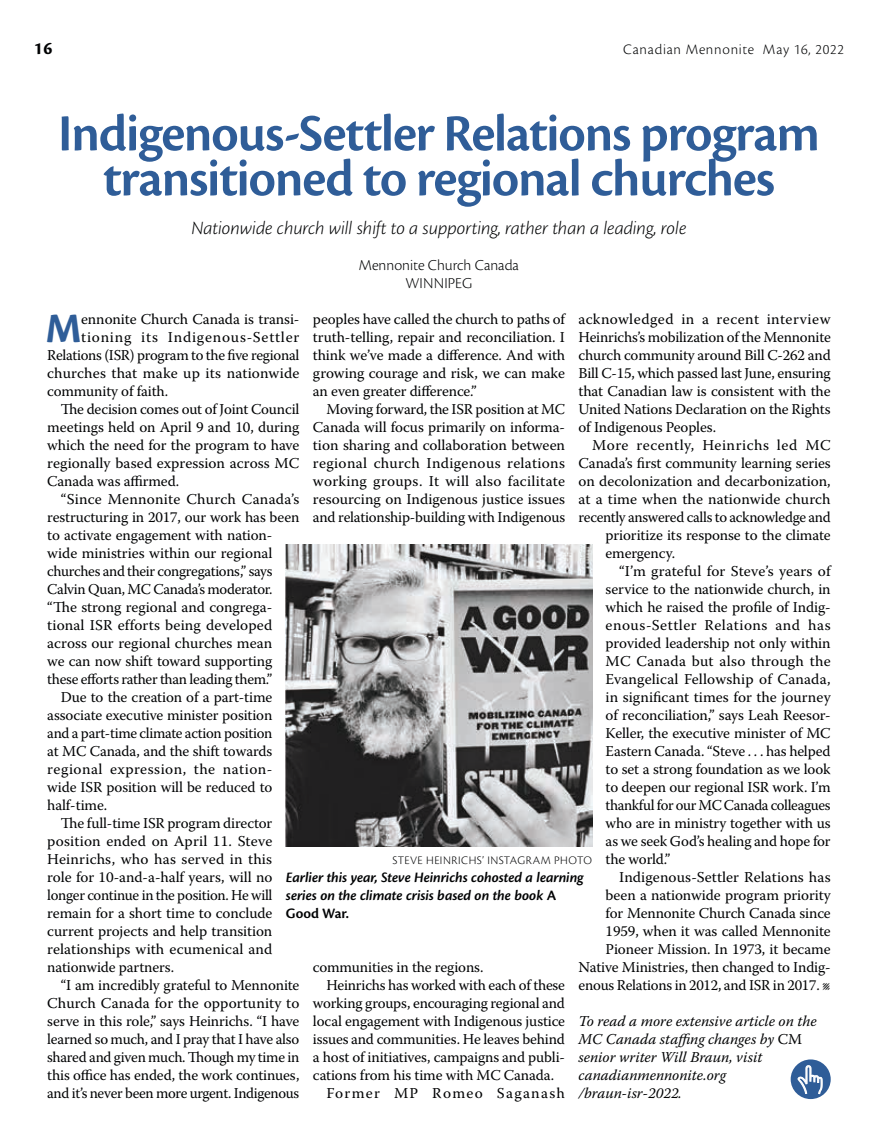
<style>
.page{position:relative;width:878px;height:1148px;background:#fff}
.page>*{position:absolute;margin:0;border:0;box-sizing:border-box;transform-origin:0 0}
.t1{font:600 54px/45px "Cronos Pro";letter-spacing:-.025em;color:#2f5d98;text-align:center}
.t2{font:700 43.65px "Cronos Pro";color:#2f5d98}
.t3{font:italic 300 19.5px "Cronos Pro";letter-spacing:-.005em;color:#010203}
.t4{font:700 18px "Cronos Pro";color:#010203}
.t5{font:300 15.75px/18px "Cronos Pro";letter-spacing:.005em;color:#010203;text-align:center}
.t6{font:15px/18px "Warnock Pro";letter-spacing:-.01em;color:#010203;text-align:justify}
.t7{font:15px "Warnock Pro";letter-spacing:.01em;color:#010203}
.t8{font:italic 15px/18px "Warnock Pro";color:#010203}
.t9{font:italic 600 15px/18px "Cronos Pro";letter-spacing:-.005em;color:#010203}
.t10{font:15px "Warnock Pro";letter-spacing:.035em;color:#010203}
.t11{font:15px "Warnock Pro";letter-spacing:.015em;color:#010203}
.t12{font:15px "Warnock Pro";letter-spacing:.03em;color:#010203}
.t13{font:15px "Warnock Pro";letter-spacing:.05em;color:#010203}
.t14{font:300 15px "Cronos Pro";letter-spacing:.05em;color:#010203}
.t15{font:15px "Warnock Pro";letter-spacing:.08em;color:#010203}
.t16{font:300 12px "Cronos Pro";letter-spacing:.04em;color:#010203}
.s1{font-style:normal}
</style>
<div class="page">
<div style="left:790px;top:1059px;width:40px;height:40px;background:#2f5d98;border-radius:50%"></div>
<img style="left:286px;top:544px;width:306px;height:302px">
<p class="t4" style="left:34px;top:38px;width:20px">16</p>
<p class="t14" style="left:623px;top:41px;width:222px">Canadian Mennonite May 16, 2022</p>
<h1 class="t1" style="left:58px;top:111px;width:763px">Indigenous-Settler Relations program transitioned to regional churches</h1>
<h3 class="t3" style="left:191px;top:217px;width:496px">Nationwide church will shift to a supporting, rather than a leading, role</h3>
<p class="t5" style="left:359px;top:256px;width:162px">Mennonite Church Canada<br>WINNIPEG</p>
<h2 class="t2" style="left:46px;top:303px;width:38px">M</h2>
<p class="t6" style="left:81px;top:310px;width:220px">ennonite Church Canada is transi-</p>
<p class="t6" style="left:313px;top:310px;width:254px">peoples have called the church to paths of truth-telling, repair and reconciliation. I think we’ve made a difference. And with growing courage and risk, we can make an even greater difference.”</p>
<p class="t6" style="left:313px;top:400px;width:254px;text-indent:14px">Moving forward, the ISR position at MC Canada will focus primarily on informa&shy;tion sharing and collaboration between regional church Indigenous relations working groups. It will also facilitate resourcing on Indigenous justice issues and relationship-building with Indigenous</p>
<p class="t6" style="left:578px;top:310px;width:254px">acknowledged in a recent interview Heinrichs’s mobilization of the Mennonite church community around Bill C-262 and Bill C-15, which passed last June, ensuring that Canadian law is consistent with the United Nations Declaration on the Rights of Indigenous Peoples.</p>
<p class="t10" style="left:592px;top:436px;width:240px">More recently, Heinrichs led MC</p>
<p class="t6" style="left:578px;top:454px;width:254px">Canada’s first community learning series</p>
<p class="t6" style="left:578px;top:472px;width:254px">on decolonization and decarbonization,</p>
<p class="t6" style="left:578px;top:490px;width:253px">at a time when the nationwide church</p>
<p class="t6" style="left:578px;top:508px;width:254px">recently answered calls to acknowledge and</p>
<p class="t6" style="left:605px;top:526px;width:226px">prioritize its response to the climate</p>
<p class="t6" style="left:605px;top:544px;width:71px">emergency.</p>
<p class="t7" style="left:619px;top:562px;width:213px">“I’m grateful for Steve’s years of</p>
<p class="t6" style="left:605px;top:580px;width:226px">service to the nationwide church, in</p>
<p class="t6" style="left:605px;top:598px;width:227px">which he raised the profile of Indig-</p>
<p class="t10" style="left:605px;top:616px;width:226px">enous-Settler Relations and has</p>
<p class="t6" style="left:605px;top:634px;width:226px">provided leadership not only within</p>
<p class="t11" style="left:605px;top:652px;width:226px">MC Canada but also through the</p>
<p class="t7" style="left:605px;top:670px;width:227px">Evangelical Fellowship of Canada,</p>
<p class="t6" style="left:605px;top:688px;width:227px">in significant times for the journey</p>
<p class="t6" style="left:605px;top:706px;width:227px">of reconciliation,” says Leah Reesor-</p>
<p class="t6" style="left:605px;top:724px;width:226px">Keller, the executive minister of MC</p>
<p class="t6" style="left:605px;top:742px;width:226px">Eastern Canada. “Steve . . . has helped</p>
<p class="t6" style="left:605px;top:760px;width:227px">to set a strong foundation as we look</p>
<p class="t6" style="left:605px;top:778px;width:226px">to deepen our regional ISR work. I’m</p>
<p class="t6" style="left:605px;top:796px;width:226px">thankful for our MC Canada colleagues</p>
<p class="t6" style="left:605px;top:814px;width:226px">who are in ministry together with us</p>
<p class="t6" style="left:605px;top:832px;width:226px">as we seek God’s healing and hope for</p>
<p class="t6" style="left:605px;top:850px;width:66px">the world.”</p>
<p class="t6" style="left:619px;top:868px;width:213px">Indigenous-Settler Relations has</p>
<p class="t6" style="left:605px;top:886px;width:226px">been a nationwide program priority</p>
<p class="t6" style="left:605px;top:904px;width:226px">for Mennonite Church Canada since</p>
<p class="t6" style="left:605px;top:922px;width:227px">1959, when it was called Mennonite</p>
<p class="t6" style="left:605px;top:940px;width:226px">Pioneer Mission. In 1973, it became</p>
<p class="t6" style="left:578px;top:958px;width:253px">Native Ministries, then changed to Indig-</p>
<p class="t6" style="left:578px;top:976px;width:253px">enous Relations in 2012, and ISR in 2017. l</p>
<p class="t8" style="left:578px;top:1012px;width:239px">To read a more extensive article on the<br>MC Canada staffing changes by <span class="s1">CM </span>senior writer Will Braun, visit canadianmennonite.org /braun-isr-2022.</p>
<p class="t13" style="left:81px;top:328px;width:219px">tioning its Indigenous-Settler</p>
<p class="t6" style="left:47px;top:346px;width:253px">Relations (ISR) program to the five regional</p>
<p class="t7" style="left:47px;top:364px;width:254px">churches that make up its nationwide</p>
<p class="t6" style="left:47px;top:382px;width:122px">community of faith.</p>
<p class="t6" style="left:61px;top:400px;width:240px">The decision comes out of Joint Council</p>
<p class="t6" style="left:47px;top:418px;width:254px">meetings held on April 9 and 10, during</p>
<p class="t6" style="left:47px;top:436px;width:254px">which the need for the program to have</p>
<p class="t6" style="left:47px;top:454px;width:253px">regionally based expression across MC</p>
<p class="t6" style="left:47px;top:472px;width:133px">Canada was affirmed.</p>
<p class="t11" style="left:61px;top:490px;width:240px">“Since Mennonite Church Canada’s</p>
<p class="t6" style="left:47px;top:508px;width:254px">restructuring in 2017, our work has been</p>
<p class="t6" style="left:47px;top:526px;width:226px">to activate engagement with nation-</p>
<p class="t6" style="left:47px;top:544px;width:226px">wide ministries within our regional</p>
<p class="t6" style="left:47px;top:562px;width:227px">churches and their congregations,” says</p>
<p class="t6" style="left:47px;top:580px;width:227px">Calvin Quan, MC Canada’s moderator.</p>
<p class="t6" style="left:47px;top:598px;width:227px">“The strong regional and congrega-</p>
<p class="t7" style="left:47px;top:616px;width:227px">tional ISR efforts being developed</p>
<p class="t6" style="left:47px;top:634px;width:227px">across our regional churches mean</p>
<p class="t6" style="left:47px;top:652px;width:226px">we can now shift toward supporting</p>
<p class="t6" style="left:47px;top:670px;width:226px">these efforts rather than leading them.”</p>
<p class="t6" style="left:61px;top:688px;width:213px">Due to the creation of a part-time</p>
<p class="t6" style="left:47px;top:706px;width:226px">associate executive minister position</p>
<p class="t6" style="left:47px;top:724px;width:227px">and a part-time climate action position</p>
<p class="t6" style="left:47px;top:742px;width:226px">at MC Canada, and the shift towards</p>
<p class="t12" style="left:47px;top:760px;width:227px">regional expression, the nation-</p>
<p class="t6" style="left:47px;top:778px;width:226px">wide ISR position will be reduced to</p>
<p class="t6" style="left:47px;top:796px;width:61px">half-time.</p>
<p class="t6" style="left:61px;top:814px;width:213px">The full-time ISR program director</p>
<p class="t7" style="left:47px;top:832px;width:227px">position ended on April 11. Steve</p>
<p class="t7" style="left:47px;top:850px;width:226px">Heinrichs, who has served in this</p>
<p class="t6" style="left:47px;top:868px;width:227px">role for 10-and-a-half years, will no</p>
<p class="t6" style="left:47px;top:886px;width:227px">longer continue in the position. He will</p>
<p class="t6" style="left:47px;top:904px;width:227px">remain for a short time to conclude</p>
<p class="t6" style="left:47px;top:922px;width:226px">current projects and help transition</p>
<p class="t6" style="left:47px;top:940px;width:227px">relationships with ecumenical and</p>
<p class="t6" style="left:47px;top:958px;width:128px">nationwide partners.</p>
<p class="t6" style="left:61px;top:976px;width:240px">“I am incredibly grateful to Mennonite</p>
<p class="t6" style="left:47px;top:994px;width:254px">Church Canada for the opportunity to</p>
<p class="t6" style="left:47px;top:1012px;width:253px">serve in this role,” says Heinrichs. “I have</p>
<p class="t6" style="left:47px;top:1030px;width:253px">learned so much, and I pray that I have also</p>
<p class="t6" style="left:47px;top:1048px;width:253px">shared and given much. Though my time in</p>
<p class="t6" style="left:47px;top:1066px;width:254px">this office has ended, the work continues,</p>
<p class="t6" style="left:47px;top:1084px;width:253px">and it’s never been more urgent. Indigenous</p>
<p class="t16" style="left:392px;top:853px;width:201px">STEVE HEINRICHS’ INSTAGRAM PHOTO</p>
<p class="t9" style="left:286px;top:869px;width:299px">Earlier this year, Steve Heinrichs cohosted a learning series on the climate crisis based on the book <span class="s1">A<br>Good War.</span></p>
<p class="t6" style="left:313px;top:958px;width:172px">communities in the regions.</p>
<p class="t6" style="left:326px;top:976px;width:240px">Heinrichs has worked with each of these</p>
<p class="t6" style="left:313px;top:994px;width:253px">working groups, encouraging regional and</p>
<p class="t6" style="left:313px;top:1012px;width:254px">local engagement with Indigenous justice</p>
<p class="t6" style="left:313px;top:1030px;width:253px">issues and communities. He leaves behind</p>
<p class="t6" style="left:313px;top:1048px;width:254px">a host of initiatives, campaigns and publi-</p>
<p class="t6" style="left:313px;top:1066px;width:243px">cations from his time with MC Canada.</p>
<p class="t15" style="left:326px;top:1084px;width:240px">Former MP Romeo Saganash</p>
</div>
